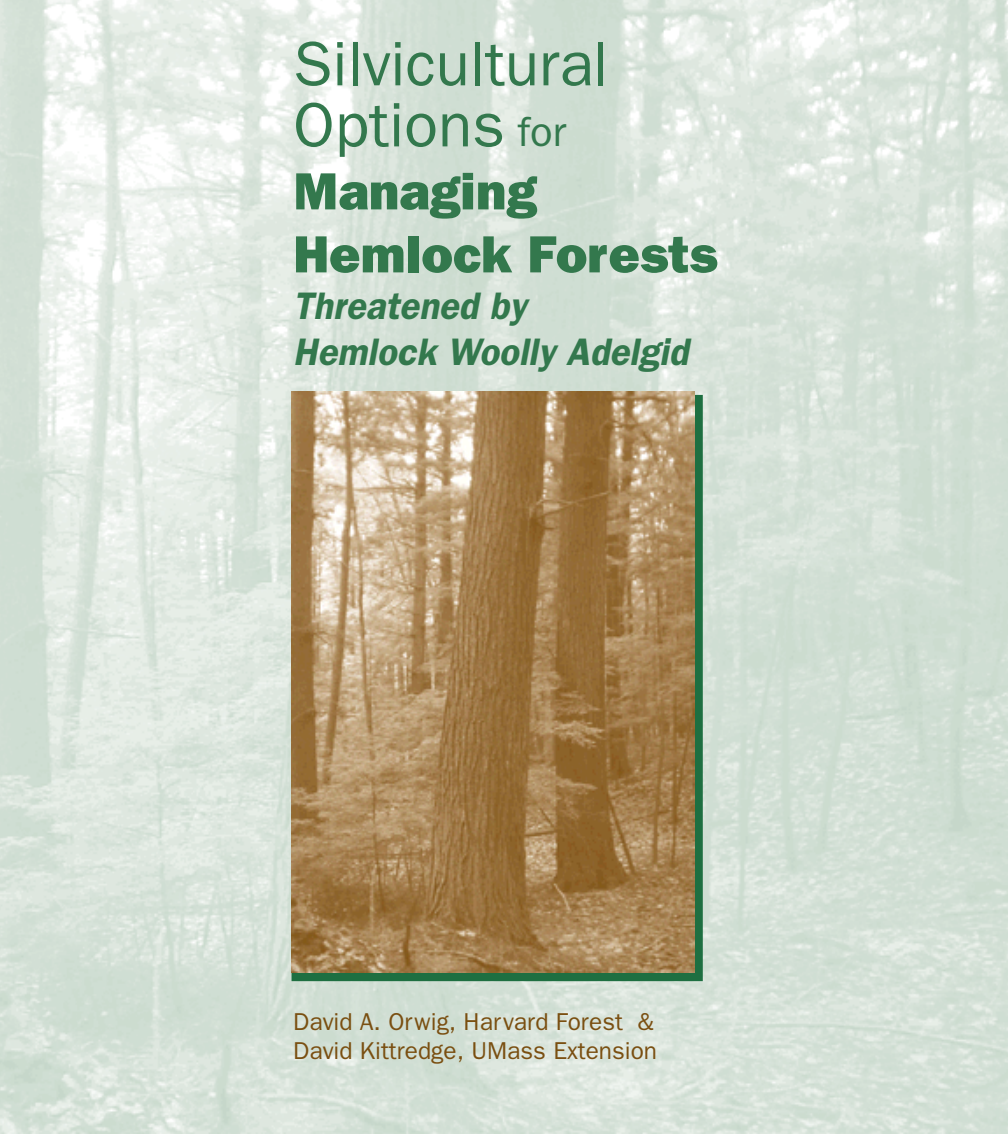
<style>
.page{position:relative;width:1008px;height:1134px;background:#fff}
.page>*{position:absolute;margin:0;border:0;box-sizing:border-box;transform-origin:0 0}
.t1{font:63px/61.1px "Franklin Gothic";color:#33784d}
.t2{font:800 52.5px/63px "Franklin Gothic";color:#33784d}
.t3{font:italic 600 38.5px/46.2px "Franklin Gothic";color:#33784d;scale:.95 1}
.t4{font:24.5px "Franklin Gothic";color:#7a4f11}
.s1{font-size:42px}
</style>
<div class="page">
<img style="left:0;top:0;width:1008px;height:1134px">
<div style="left:292px;top:395px;width:411px;height:586px;border:7px solid #1e6f41"></div>
<img style="left:292px;top:392px;width:402px;height:580px">
<p class="t1" style="left:293px;top:32px;width:316px">Silvicultural<br>Options <span class="s1">for</span></p>
<p class="t2" style="left:293px;top:159px;width:426px">Managing<br>Hemlock Forests</p>
<p class="t3" style="left:293px;top:281px;width:417px">Threatened by<br>Hemlock Woolly Adelgid</p>
<p class="t4" style="left:293px;top:1007px;width:363px">David A. Orwig, Harvard Forest &amp;</p>
<p class="t4" style="left:293px;top:1037px;width:365px">David Kittredge, UMass Extension</p>
</div>
